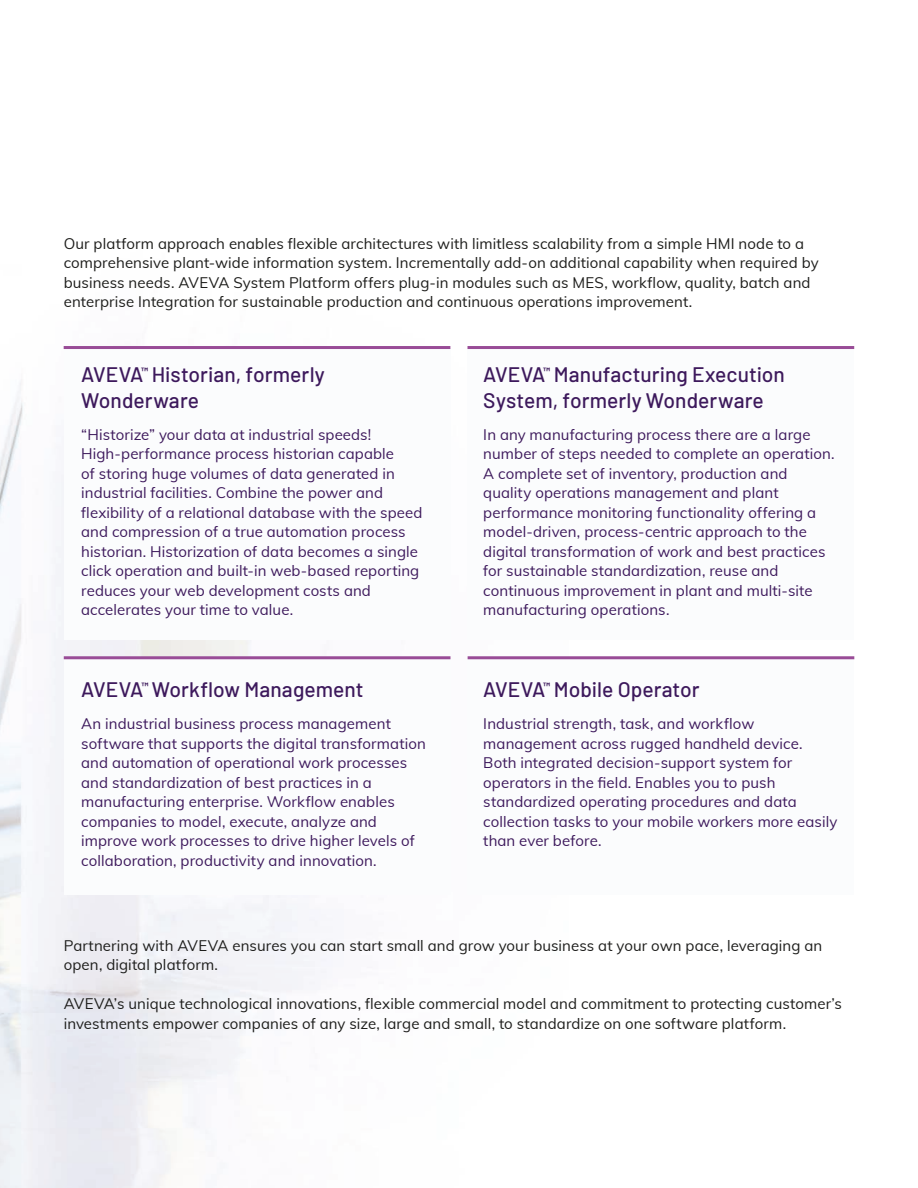
<style>
.page{position:relative;width:918px;height:1188px;background:#fff}
.page>*{position:absolute;margin:0;border:0;box-sizing:border-box;transform-origin:0 0}
.t1{font:500 21px/25.2px "Barlow";color:#3d195c}
.t2{font:15px/19.5px "Muli";letter-spacing:.005em;color:#3d195c}
.t3{font:15px/19.5px "Muli";letter-spacing:.005em;color:#1d1d1b}
.t4{font:700 10.5px "Barlow";color:#3d195c}
</style>
<div class="page">
<img style="left:0;top:346px;width:468px;height:842px">
<div style="left:64px;top:658px;width:386px;height:237px;background:#fbfcfd"></div>
<div style="left:468px;top:658px;width:386px;height:237px;background:#fbfcfd"></div>
<div style="left:64px;top:348px;width:386px;height:291px;background:#fbfcfd"></div>
<div style="left:468px;top:348px;width:386px;height:291px;background:#fbfcfd"></div>
<hr style="left:64px;top:346px;width:386px;height:3px;background:#994c97">
<hr style="left:468px;top:346px;width:386px;height:3px;background:#994c97">
<hr style="left:64px;top:656px;width:386px;height:3px;background:#994c97">
<hr style="left:468px;top:656px;width:386px;height:3px;background:#994c97">
<p class="t3" style="left:64px;top:233px;width:756px">Our platform approach enables flexible architectures with limitless scalability from a simple HMI node to a comprehensive plant-wide information system. Incrementally add-on additional capability when required by business needs. AVEVA System Platform offers plug-in modules such as MES, workflow, quality, batch and enterprise Integration for sustainable production and continuous operations improvement.</p>
<h1 class="t1" style="left:81px;top:362px;width:245px">AVEVA Historian, formerly<br>Wonderware</h1>
<p class="t2" style="left:81px;top:424px;width:343px">“Historize” your data at industrial speeds!<br>High-performance process historian capable<br>of storing huge volumes of data generated in industrial facilities. Combine the power and flexibility of a relational database with the speed and compression of a true automation process historian. Historization of data becomes a single click operation and built-in web-based reporting reduces your web development costs and accelerates your time to value.</p>
<h1 class="t1" style="left:483px;top:362px;width:303px">AVEVA Manufacturing Execution<br>System, formerly Wonderware</h1>
<p class="t2" style="left:483px;top:424px;width:353px">In any manufacturing process there are a large number of steps needed to complete an operation.<br>A complete set of inventory, production and quality operations management and plant performance monitoring functionality offering a model-driven, process-centric approach to the digital transformation of work and best practices for sustainable standardization, reuse and continuous improvement in plant and multi-site manufacturing operations.</p>
<p class="t4" style="left:141px;top:365px;width:9px">™</p>
<p class="t4" style="left:543px;top:365px;width:9px">™</p>
<h1 class="t1" style="left:483px;top:676px;width:218px">AVEVA Mobile Operator</h1>
<p class="t2" style="left:483px;top:713px;width:356px">Industrial strength, task, and workflow management across rugged handheld device.<br>Both integrated decision-support system for operators in the field. Enables you to push standardized operating procedures and data collection tasks to your mobile workers more easily than ever before.</p>
<h1 class="t1" style="left:81px;top:676px;width:284px">AVEVA Workflow Management</h1>
<p class="t2" style="left:81px;top:713px;width:346px">An industrial business process management software that supports the digital transformation and automation of operational work processes and standardization of best practices in a manufacturing enterprise. Workflow enables companies to model, execute, analyze and improve work processes to drive higher levels of collaboration, productivity and innovation.</p>
<p class="t4" style="left:141px;top:679px;width:9px">™</p>
<p class="t4" style="left:543px;top:679px;width:9px">™</p>
<p class="t3" style="left:64px;top:935px;width:760px">Partnering with AVEVA ensures you can start small and grow your business at your own pace, leveraging an open, digital platform.</p>
<p class="t3" style="left:64px;top:994px;width:780px">AVEVA’s unique technological innovations, flexible commercial model and commitment to protecting customer’s investments empower companies of any size, large and small, to standardize on one software platform.</p>
</div>
